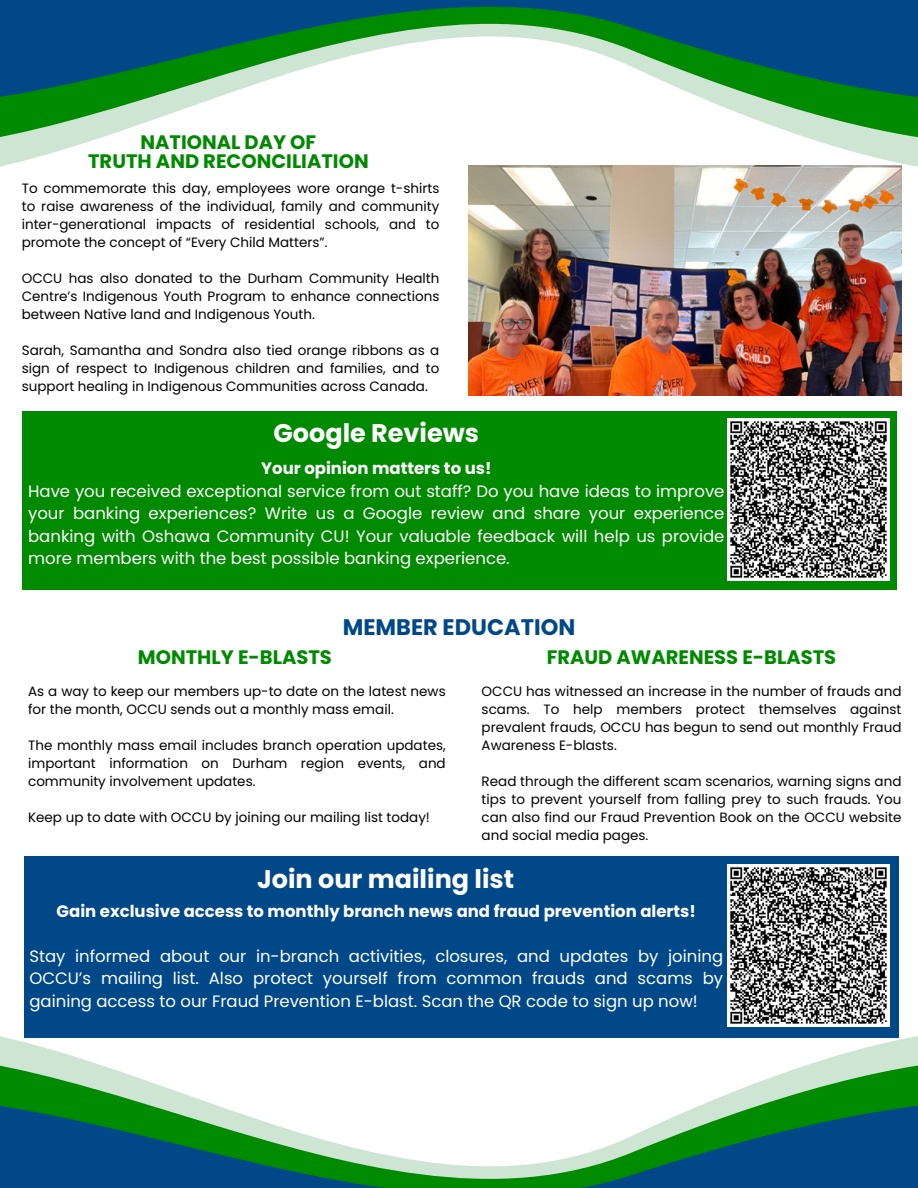
<style>
.page{position:relative;width:918px;height:1188px;background:#fff}
.page>*{position:absolute;margin:0;border:0;box-sizing:border-box;transform-origin:0 0}
.t1{font:700 25.5px "Poppins";color:#fff}
.t2{font:700 22.5px "Poppins";color:#014888}
.t3{font:700 19.5px "Poppins";color:#008a00}
.t4{font:16.5px/22.5px "Poppins";color:#fff;text-align:justify}
.t5{font:700 16.5px "Poppins";color:#fff}
.t6{font:13.5px/18px "Poppins";color:#000;text-align:justify}
</style>
<div class="page">
<svg style="left:0;top:0;width:918px;height:161px"></svg>
<svg style="left:0;top:985px;width:918px;height:57px"></svg>
<svg style="left:0;top:1042px;width:918px;height:146px"></svg>
<div style="left:22px;top:412px;width:874px;height:178px;background:#008a00"></div>
<img style="left:728px;top:419px;width:162px;height:162px">
<img style="left:469px;top:166px;width:433px;height:229px">
<div style="left:24px;top:856px;width:874px;height:181px;background:#014888"></div>
<img style="left:728px;top:865px;width:162px;height:162px">
<p class="t3" style="left:140px;top:128px;width:177px">NATIONAL DAY OF</p>
<p class="t3" style="left:88px;top:147px;width:282px">TRUTH AND RECONCILIATION</p>
<p class="t6" style="left:22px;top:179px;width:419px">To commemorate this day, employees wore orange t-shirts to raise awareness of the individual, family and community inter-generational impacts of residential schools, and to promote the concept of “Every Child Matters”.</p>
<p class="t6" style="left:22px;top:269px;width:419px">OCCU has also donated to the Durham Community Health Centre’s Indigenous Youth Program to enhance connections between Native land and Indigenous Youth.</p>
<p class="t6" style="left:22px;top:341px;width:419px">Sarah, Samantha and Sondra also tied orange ribbons as a sign of respect to Indigenous children and families, and to support healing in Indigenous Communities across Canada.</p>
<p class="t1" style="left:274px;top:415px;width:207px">Google Reviews</p>
<p class="t5" style="left:261px;top:457px;width:232px">Your opinion matters to us!</p>
<p class="t4" style="left:28px;top:480px;width:698px">Have you received exceptional service from out staff? Do you have ideas to improve your banking experiences? Write us a Google review and share your experience banking with Oshawa Community CU! Your valuable feedback will help us provide more members with the best possible banking experience.</p>
<p class="t2" style="left:343px;top:611px;width:234px">MEMBER EDUCATION</p>
<p class="t3" style="left:138px;top:644px;width:196px">MONTHLY E-BLASTS</p>
<p class="t3" style="left:547px;top:644px;width:291px">FRAUD AWARENESS E-BLASTS</p>
<p class="t6" style="left:28px;top:683px;width:419px">As a way to keep our members up-to date on the latest news for the month, OCCU sends out a monthly mass email.</p>
<p class="t6" style="left:28px;top:737px;width:419px">The monthly mass email includes branch operation updates, important information on Durham region events, and community involvement updates.</p>
<p class="t6" style="left:28px;top:809px;width:403px">Keep up to date with OCCU by joining our mailing list today!</p>
<p class="t6" style="left:482px;top:683px;width:421px">OCCU has witnessed an increase in the number of frauds and scams. To help members protect themselves against prevalent frauds, OCCU has begun to send out monthly Fraud Awareness E-blasts.</p>
<p class="t6" style="left:482px;top:773px;width:421px">Read through the different scam scenarios, warning signs and tips to prevent yourself from falling prey to such frauds. You can also find our Fraud Prevention Book on the OCCU website and social media pages.</p>
<p class="t1" style="left:257px;top:861px;width:259px">Join our mailing list</p>
<p class="t5" style="left:57px;top:899px;width:641px">Gain exclusive access to monthly branch news and fraud prevention alerts!</p>
<p class="t4" style="left:29px;top:945px;width:695px">Stay informed about our in-branch activities, closures, and updates by joining OCCU’s mailing list. Also protect yourself from common frauds and scams by gaining access to our Fraud Prevention E-blast. Scan the QR code to sign up now!</p>
</div>
